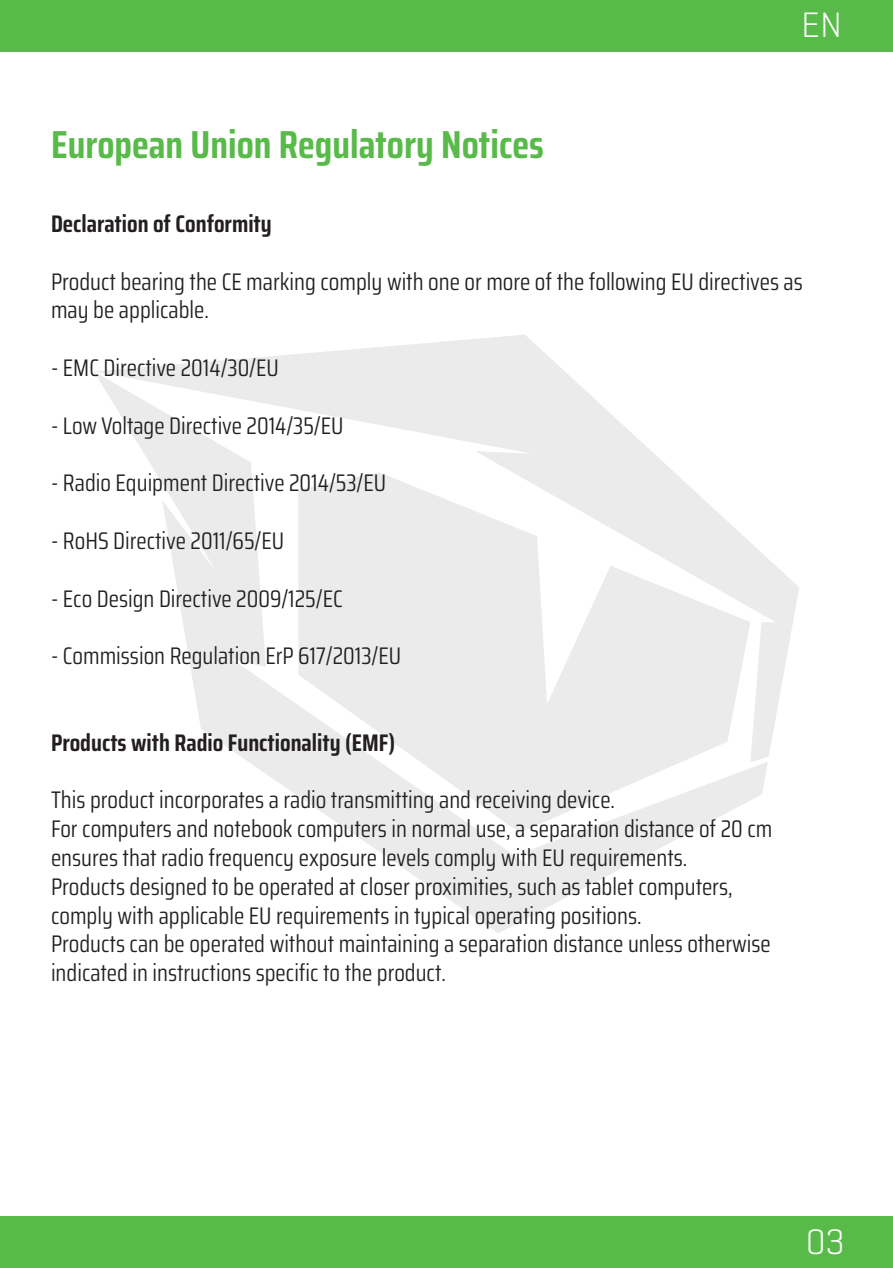
<style>
.page{position:relative;width:893px;height:1268px;background:#fff}
.page>*{position:absolute;margin:0;border:0;box-sizing:border-box;transform-origin:0 0}
.Başlık_Lvl-2{font:700 39px "Saira Condensed";color:#58ba49}
.t1{font:300 36px "Geogrotesque";color:#fff}
.t2{font:24px/28.8px "Saira Condensed";color:#231f20}
.t3{font:700 24px "Saira Condensed";color:#231f20}
</style>
<div class="page">
<div style="left:0;top:0;width:893px;height:51px;background:#58ba49"></div>
<div style="left:0;top:1216px;width:893px;height:51px;background:#58ba49"></div>
<svg style="left:104px;top:335px;width:695px;height:422px"></svg>
<svg style="left:94px;top:371px;width:674px;height:562px"></svg>
<svg style="left:298px;top:472px;width:452px;height:360px;fill:#ebebec"></svg>
<p class="Başlık_Lvl-2" style="left:51px;top:113px;width:494px">European Union Regulatory Notices</p>
<h2 class="t1" style="left:801px;top:2px;width:42px">EN</h2>
<p class="t3" style="left:51px;top:204px;width:222px">Declaration of Conformity</p>
<p class="t2" style="left:51px;top:266px;width:753px">Product bearing the CE marking comply with one or more of the following EU directives as may be applicable.</p>
<p class="t2" style="left:51px;top:352px;width:229px">- EMC Directive 2014/30/EU</p>
<p class="t2" style="left:51px;top:410px;width:294px">- Low Voltage Directive 2014/35/EU</p>
<p class="t2" style="left:51px;top:467px;width:337px">- Radio Equipment Directive 2014/53/EU</p>
<p class="t2" style="left:51px;top:525px;width:235px">- RoHS Directive 2011/65/EU</p>
<p class="t2" style="left:51px;top:583px;width:293px">- Eco Design Directive 2009/125/EC</p>
<p class="t2" style="left:51px;top:640px;width:352px">- Commission Regulation ErP 617/2013/EU</p>
<p class="t3" style="left:51px;top:722px;width:346px">Products with Radio Functionality (EMF)</p>
<p class="t2" style="left:51px;top:784px;width:566px">This product incorporates a radio transmitting and receiving device.</p>
<p class="t2" style="left:51px;top:813px;width:723px">For computers and notebook computers in normal use, a separation distance of 20 cm</p>
<p class="t2" style="left:51px;top:842px;width:638px">ensures that radio frequency exposure levels comply with EU requirements.</p>
<p class="t2" style="left:51px;top:871px;width:683px">Products designed to be operated at closer proximities, such as tablet computers,</p>
<p class="t2" style="left:51px;top:899px;width:592px">comply with applicable EU requirements in typical operating positions.</p>
<p class="t2" style="left:51px;top:928px;width:721px">Products can be operated without maintaining a separation distance unless otherwise</p>
<p class="t2" style="left:51px;top:957px;width:396px">indicated in instructions specific to the product.</p>
<h2 class="t1" style="left:806px;top:1219px;width:40px">03</h2>
</div>
